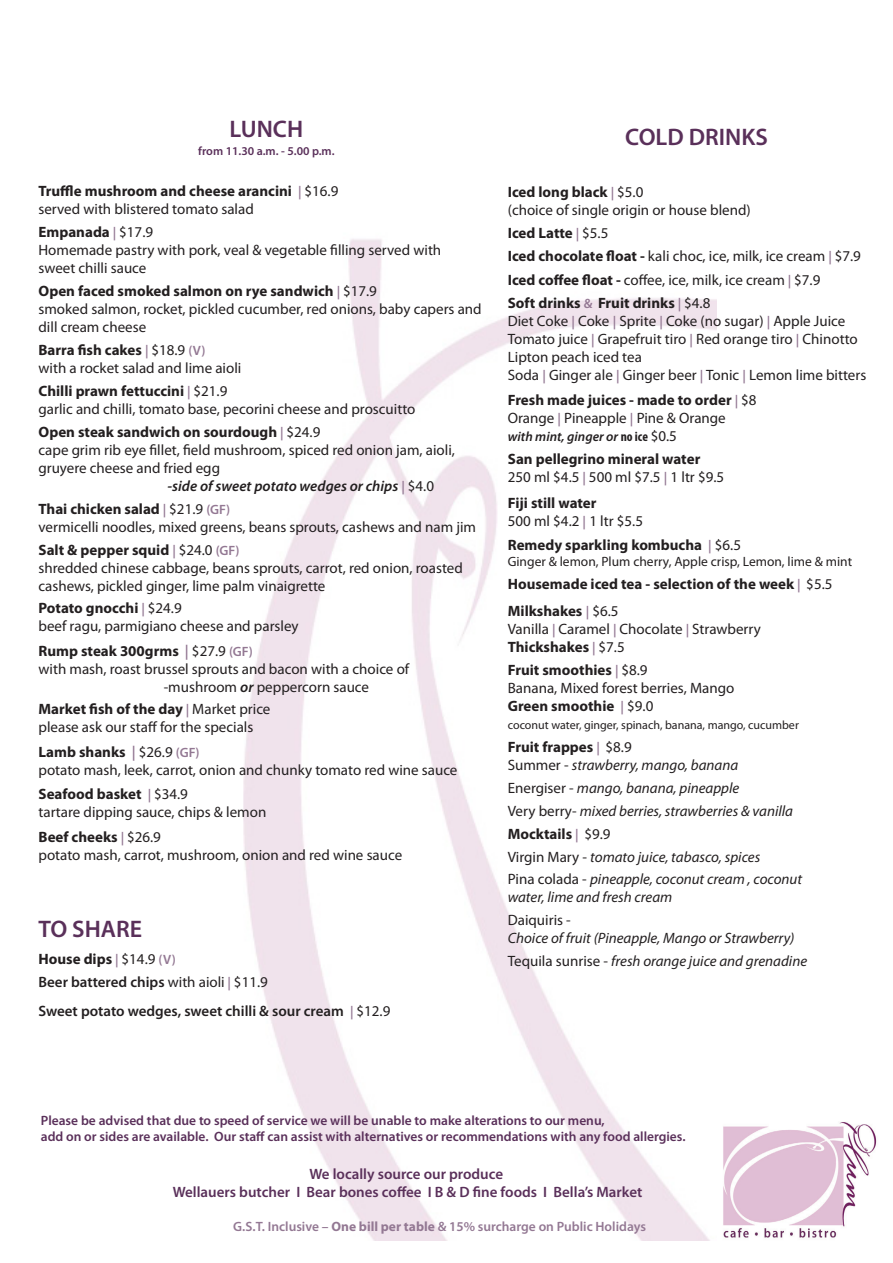
<style>
.page{position:relative;width:893px;height:1263px;background:#fff}
.page>*{position:absolute;margin:0;border:0;box-sizing:border-box;transform-origin:0 0}
.t1{font:600 24px "Myriad Pro";color:#5a305a}
.t2{font:15px/18px "Myriad Pro";color:#231f20}
.t3{font:700 15px "Myriad Pro";color:#231f20}
.t4{font:italic 15px/18px "Myriad Pro";color:#231f20}
.t5{font:600 15px "Myriad Pro";color:#5a305a}
.t6{font:600 15px "Myriad Pro";color:#231f20}
.t7{font:italic 600 15px "Myriad Pro";color:#231f20}
.t8{font:600 13.5px "Myriad Pro";color:#5a305a}
.t9{font:600 13.5px "Myriad Pro";color:#937893}
.t10{font:13.5px "Myriad Pro";color:#231f20}
.t11{font:italic 600 13.5px "Myriad Pro";color:#231f20}
.t12{font:12px "Myriad Pro";color:#231f20}
.t13{font:600 12px "Myriad Pro";color:#5a305a}
.s1{font-weight:600;font-size:13.5px;color:#937893}
.s2{font-weight:400}
.s3{font-style:normal;font-size:13.5px;color:#937893}
.s4{font-weight:400;font-style:normal}
.s5{font-weight:600;color:#937893}
.s6{font-weight:600;font-style:italic}
.s7{font-size:13.5px;color:#937893}
.s8{font-weight:700}
.s9{font-weight:700;font-style:normal;font-stretch:condensed}
.s10{font-weight:400;font-style:normal;font-size:15px}
.s11{font-style:normal}
</style>
<div class="page">
<img style="left:243px;top:239px;width:473px;height:1001px">
<img style="left:723px;top:1122px;width:154px;height:116px">
<p class="t1" style="left:230px;top:114px;width:75px">LUNCH</p>
<p class="t13" style="left:198px;top:143px;width:138px">from 11.30 a.m. - 5.00 p.m.</p>
<p class="t3" style="left:39px;top:181px;width:301px">Truffle mushroom and cheese arancini <span class="s1">|</span> <span class="s2">$16.9</span></p>
<p class="t2" style="left:39px;top:200px;width:217px">served with blistered tomato salad</p>
<p class="t3" style="left:39px;top:222px;width:116px">Empanada <span class="s1">|</span> <span class="s2">$17.9</span></p>
<p class="t2" style="left:39px;top:241px;width:404px">Homemade pastry with pork, veal &amp; vegetable filling served with</p>
<p class="t2" style="left:39px;top:259px;width:109px">sweet chilli sauce</p>
<p class="t3" style="left:39px;top:281px;width:340px">Open faced smoked salmon on rye sandwich <span class="s1">|</span> <span class="s2">$17.9</span></p>
<p class="t2" style="left:39px;top:299px;width:445px">smoked salmon, rocket, pickled cucumber, red onions, baby capers and dill cream cheese</p>
<p class="t3" style="left:39px;top:340px;width:169px">Barra fish cakes <span class="s1">|</span> <span class="s2">$18.9</span> <span class="s1">(V)</span></p>
<p class="t2" style="left:39px;top:358px;width:204px">with a rocket salad and lime aioli</p>
<p class="t3" style="left:39px;top:381px;width:190px">Chilli prawn fettuccini <span class="s1">|</span> <span class="s2">$21.9</span></p>
<p class="t2" style="left:39px;top:399px;width:378px">garlic and chilli, tomato base, pecorini cheese and proscuitto</p>
<p class="t3" style="left:39px;top:422px;width:283px">Open steak sandwich on sourdough <span class="s1">|</span> <span class="s2">$24.9</span></p>
<p class="t2" style="left:39px;top:440px;width:418px">cape grim rib eye fillet, field mushroom, spiced red onion jam, aioli, gruyere cheese and fried egg</p>
<p class="t7" style="left:168px;top:476px;width:268px">-side of sweet potato wedges or chips <span class="s3">|</span> <span class="s4">$4.0</span></p>
<p class="t3" style="left:39px;top:499px;width:193px">Thai chicken salad <span class="s1">|</span> <span class="s2">$21.9</span> <span class="s1">(GF)</span></p>
<p class="t2" style="left:39px;top:517px;width:439px">vermicelli noodles, mixed greens, beans sprouts, cashews and nam jim</p>
<p class="t3" style="left:39px;top:540px;width:202px">Salt &amp; pepper squid <span class="s1">|</span> <span class="s2">$24.0</span> <span class="s1">(GF)</span></p>
<p class="t2" style="left:39px;top:558px;width:426px">shredded chinese cabbage, beans sprouts, carrot, red onion, roasted cashews, pickled ginger, lime palm vinaigrette</p>
<p class="t3" style="left:39px;top:599px;width:145px">Potato gnocchi <span class="s1">|</span> <span class="s2">$24.9</span></p>
<p class="t2" style="left:39px;top:617px;width:262px">beef ragu, parmigiano cheese and parsley</p>
<p class="t3" style="left:39px;top:641px;width:216px">Rump steak 300grms <span class="s5">|</span> <span class="s2">$27.9</span> <span class="s1">(GF)</span></p>
<p class="t2" style="left:39px;top:659px;width:372px">with mash, roast brussel sprouts and bacon with a choice of</p>
<p class="t2" style="left:164px;top:677px;width:207px">-mushroom <span class="s6">or</span> peppercorn sauce</p>
<p class="t3" style="left:39px;top:700px;width:233px">Market fish of the day <span class="s1">|</span> <span class="s2">Market price</span></p>
<p class="t2" style="left:39px;top:718px;width:216px">please ask our staff for the specials</p>
<p class="t3" style="left:39px;top:742px;width:163px">Lamb shanks <span class="s5">|</span> <span class="s2">$26.9</span> <span class="s1">(GF)</span></p>
<p class="t2" style="left:39px;top:760px;width:420px">potato mash, leek, carrot, onion and chunky tomato red wine sauce</p>
<p class="t3" style="left:39px;top:784px;width:151px">Seafood basket <span class="s1">|</span> <span class="s2">$34.9</span></p>
<p class="t2" style="left:39px;top:803px;width:229px">tartare dipping sauce, chips &amp; lemon</p>
<p class="t3" style="left:39px;top:827px;width:124px">Beef cheeks <span class="s1">|</span> <span class="s2">$26.9</span></p>
<p class="t2" style="left:39px;top:845px;width:365px">potato mash, carrot, mushroom, onion and red wine sauce</p>
<p class="t1" style="left:39px;top:914px;width:105px">TO SHARE</p>
<p class="t3" style="left:39px;top:949px;width:139px">House dips <span class="s1">|</span> <span class="s2">$14.9</span> <span class="s1">(V)</span></p>
<p class="t6" style="left:39px;top:972px;width:231px">Beer battered chips <span class="s2">with aioli</span> <span class="s7">|</span> <span class="s2">$11.9</span></p>
<p class="t6" style="left:39px;top:1001px;width:353px">Sweet potato wedges, sweet chilli &amp; sour cream <span class="s7">|</span> <span class="s2">$12.9</span></p>
<p class="t1" style="left:625px;top:122px;width:144px">COLD DRINKS</p>
<p class="t3" style="left:508px;top:182px;width:137px">Iced long black <span class="s1">|</span> <span class="s2">$5.0</span></p>
<p class="t2" style="left:508px;top:200px;width:244px">(choice of single origin or house blend)</p>
<p class="t3" style="left:508px;top:223px;width:102px">Iced Latte <span class="s1">|</span> <span class="s2">$5.5</span></p>
<p class="t2" style="left:508px;top:247px;width:355px"><span class="s8">Iced chocolate float -</span> kali choc, ice, milk, ice cream <span class="s1">|</span> $7.9</p>
<p class="t2" style="left:508px;top:270px;width:314px"><span class="s8">Iced coffee float -</span> coffee, ice, milk, ice cream <span class="s1">|</span> $7.9</p>
<p class="t3" style="left:508px;top:293px;width:204px">Soft drinks <span class="s1">&amp;</span> Fruit drinks <span class="s1">|</span> <span class="s2">$4.8</span></p>
<p class="t2" style="left:508px;top:312px;width:339px">Diet Coke <span class="s1">|</span> Coke <span class="s1">|</span> Sprite <span class="s1">|</span> Coke (no sugar) <span class="s1">|</span> Apple Juice</p>
<p class="t2" style="left:508px;top:330px;width:351px">Tomato juice <span class="s1">|</span> Grapefruit tiro <span class="s1">|</span> Red orange tiro <span class="s1">|</span> Chinotto</p>
<p class="t2" style="left:508px;top:348px;width:136px">Lipton peach iced tea</p>
<p class="t2" style="left:508px;top:366px;width:360px">Soda <span class="s1">|</span> Ginger ale <span class="s1">|</span> Ginger beer <span class="s1">|</span> Tonic <span class="s1">|</span> Lemon lime bitters</p>
<p class="t3" style="left:508px;top:390px;width:250px">Fresh made juices - made to order <span class="s1">|</span> <span class="s2">$8</span></p>
<p class="t2" style="left:508px;top:408px;width:220px">Orange <span class="s1">|</span> Pineapple <span class="s1">|</span> Pine &amp; Orange</p>
<p class="t11" style="left:508px;top:428px;width:171px">with mint, ginger or <span class="s9">no ice</span> <span class="s10">$0.5</span></p>
<p class="t3" style="left:508px;top:449px;width:194px">San pellegrino mineral water</p>
<p class="t2" style="left:508px;top:468px;width:218px">250 ml $4.5 <span class="s1">|</span> 500 ml $7.5 <span class="s1">|</span> 1 ltr $9.5</p>
<p class="t3" style="left:508px;top:493px;width:90px">Fiji still water</p>
<p class="t2" style="left:508px;top:511px;width:137px">500 ml $4.2 <span class="s1">|</span> 1 ltr $5.5</p>
<p class="t3" style="left:508px;top:535px;width:235px">Remedy sparkling kombucha <span class="s1">|</span> <span class="s2">$6.5</span></p>
<p class="t10" style="left:508px;top:553px;width:346px">Ginger &amp; lemon, Plum cherry, Apple crisp, Lemon, lime &amp; mint</p>
<p class="t3" style="left:508px;top:574px;width:326px">Housemade iced tea - selection of the week <span class="s1">|</span> <span class="s2">$5.5</span></p>
<p class="t3" style="left:508px;top:601px;width:112px">Milkshakes <span class="s1">|</span> <span class="s2">$6.5</span></p>
<p class="t2" style="left:508px;top:620px;width:255px">Vanilla <span class="s1">|</span> Caramel <span class="s1">|</span> Chocolate <span class="s1">|</span> Strawberry</p>
<p class="t3" style="left:508px;top:637px;width:118px">Thickshakes <span class="s1">|</span> <span class="s2">$7.5</span></p>
<p class="t3" style="left:508px;top:660px;width:141px">Fruit smoothies <span class="s1">|</span> <span class="s2">$8.9</span></p>
<p class="t2" style="left:508px;top:678px;width:228px">Banana, Mixed forest berries, Mango</p>
<p class="t3" style="left:508px;top:696px;width:147px">Green smoothie <span class="s1">|</span> <span class="s2">$9.0</span></p>
<p class="t12" style="left:508px;top:717px;width:293px">coconut water, ginger, spinach, banana, mango, cucumber</p>
<p class="t3" style="left:508px;top:737px;width:125px">Fruit frappes <span class="s1">|</span> <span class="s2">$8.9</span></p>
<p class="t4" style="left:508px;top:755px;width:232px"><span class="s11">Summer -</span> strawberry, mango, banana</p>
<p class="t4" style="left:508px;top:778px;width:233px"><span class="s11">Energiser -</span> mango, banana, pineapple</p>
<p class="t4" style="left:508px;top:801px;width:287px"><span class="s11">Very berry-</span> mixed berries, strawberries &amp; vanilla</p>
<p class="t3" style="left:508px;top:824px;width:104px">Mocktails <span class="s1">|</span> <span class="s2">$9.9</span></p>
<p class="t4" style="left:508px;top:847px;width:254px"><span class="s11">Virgin Mary -</span> tomato juice, tabasco, spices</p>
<p class="t4" style="left:508px;top:870px;width:296px"><span class="s11">Pina colada -</span> pineapple, coconut cream , coconut water, lime and fresh cream</p>
<p class="t2" style="left:508px;top:911px;width:65px">Daiquiris -</p>
<p class="t4" style="left:508px;top:929px;width:288px">Choice of fruit (Pineapple, Mango or Strawberry)</p>
<p class="t4" style="left:508px;top:952px;width:301px"><span class="s11">Tequila sunrise -</span> fresh orange juice and grenadine</p>
<p class="t8" style="left:41px;top:1112px;width:565px">Please be advised that due to speed of service we will be unable to make alterations to our menu,</p>
<p class="t8" style="left:41px;top:1128px;width:646px">add on or sides are available. Our staff can assist with alternatives or recommendations with any food allergies.</p>
<p class="t5" style="left:309px;top:1164px;width:195px">We locally source our produce</p>
<p class="t5" style="left:173px;top:1182px;width:471px">Wellauers butcher I Bear bones coffee I B &amp; D fine foods I Bella’s Market</p>
<p class="t9" style="left:233px;top:1218px;width:414px">G.S.T. Inclusive – <span class="s8">One bill per table</span> &amp; 15% surcharge on Public Holidays</p>
</div>
